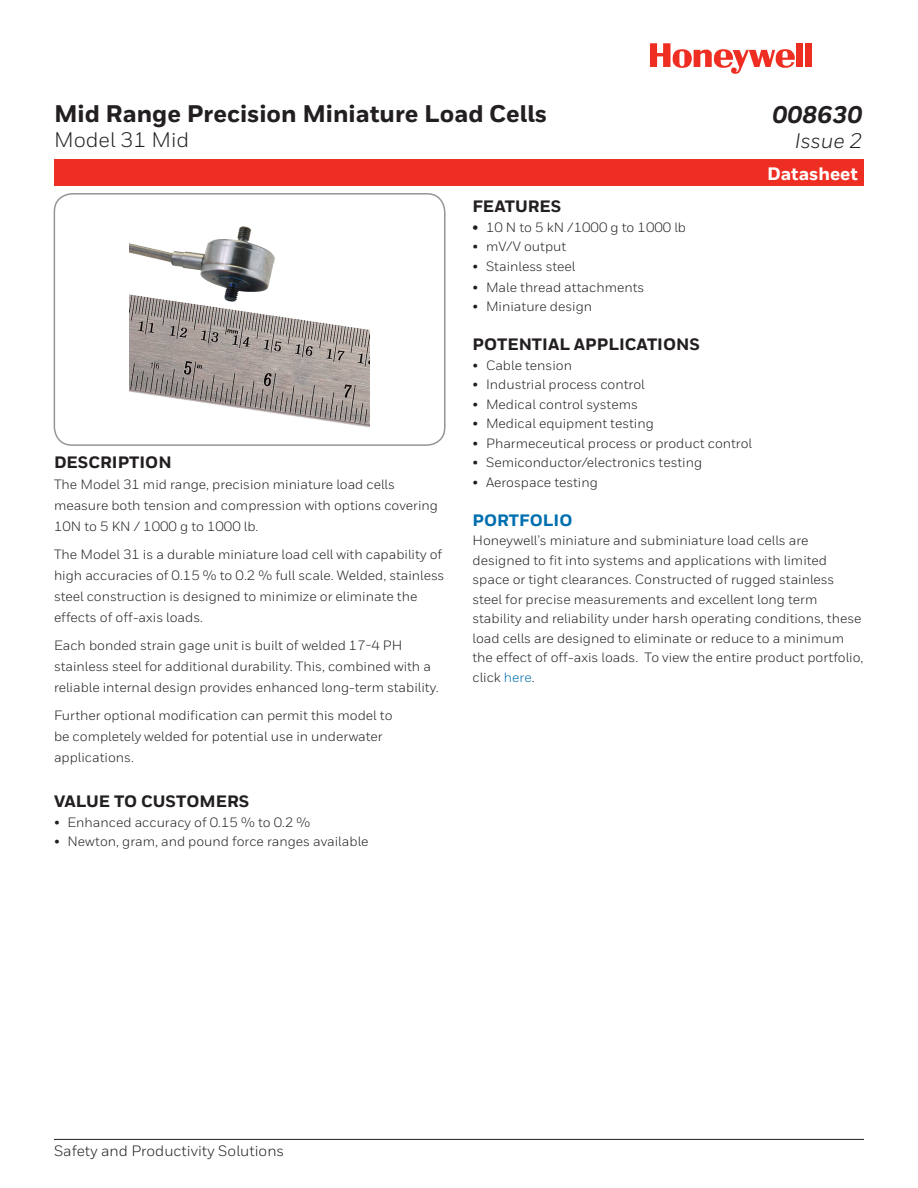
<style>
.page{position:relative;width:918px;height:1188px;background:#fff}
.page>*{position:absolute;margin:0;border:0;box-sizing:border-box;transform-origin:0 0}
.t1{font:800 24px "Honeywell Sans";color:#231f20}
.t2{font:italic 800 24px "Honeywell Sans";color:#231f20}
.t3{font:21px "Honeywell Sans";color:#231f20}
.t4{font:italic 21px "Honeywell Sans";letter-spacing:-.005em;color:#231f20}
.t5{font:800 18px "Honeywell Sans";color:#fff}
.subhead_-_caps_-_11{font:800 16.5px "Honeywell Sans";color:#231f20}
.t6{font:800 16.5px "Honeywell Sans";color:#006faf}
.t7{font:15px "Honeywell Sans";color:#231f20}
.text_bullets_-_first{font:13.5px/21px "Honeywell Sans";color:#231f20}
.s1{font-weight:800}
.s2{color:#006faf}
</style>
<div class="page">
<div style="left:54px;top:193px;width:392px;height:253px;border:2px solid #939598;border-radius:18px"></div>
<div style="left:797px;top:43px;width:6px;height:24px;background:#ee2e22"></div>
<div style="left:806px;top:43px;width:6px;height:24px;background:#ee2e22"></div>
<svg style="left:650px;top:43px;width:145px;height:31px"></svg>
<div style="left:54px;top:159px;width:810px;height:27px;background:#ee2e22"></div>
<hr style="left:54px;top:1139px;width:810px;height:1px;background:#231f20">
<img style="left:130px;top:226px;width:239px;height:202px">
<p class="t1" style="left:54px;top:99px;width:495px">Mid Range Precision Miniature Load Cells</p>
<p class="t3" style="left:54px;top:128px;width:137px">Model 31 Mid</p>
<p class="t2" style="left:772px;top:100px;width:91px">008630</p>
<p class="t4" style="left:795px;top:128px;width:69px">Issue 2</p>
<p class="t5" style="left:767px;top:163px;width:92px">Datasheet</p>
<p class="subhead_-_caps_-_11" style="left:54px;top:453px;width:119px">DESCRIPTION</p>
<p class="text_bullets_-_first" style="left:54px;top:474px;width:386px">The Model 31 mid range, precision miniature load cells measure both tension and compression with options covering<br>10N to 5 KN / 1000 g to 1000 lb.</p>
<p class="text_bullets_-_first" style="left:54px;top:544px;width:392px">The Model 31 is a durable miniature load cell with capability of high accuracies of 0.15 % to 0.2 % full scale. Welded, stainless steel construction is designed to minimize or eliminate the effects of off-axis loads.</p>
<p class="text_bullets_-_first" style="left:54px;top:635px;width:386px">Each bonded strain gage unit is built of welded 17-4 PH stainless steel for additional durability. This, combined with a reliable internal design provides enhanced long-term stability.</p>
<p class="text_bullets_-_first" style="left:54px;top:705px;width:340px">Further optional modification can permit this model to be completely welded for potential use in underwater applications.</p>
<p class="subhead_-_caps_-_11" style="left:54px;top:792px;width:197px">VALUE TO CUSTOMERS</p>
<p class="text_bullets_-_first" style="left:54px;top:812px;width:258px">• Enhanced accuracy of 0.15 % to 0.2 %</p>
<p class="text_bullets_-_first" style="left:54px;top:831px;width:316px">• Newton, gram, and pound force ranges available</p>
<p class="subhead_-_caps_-_11" style="left:472px;top:196px;width:90px">FEATURES</p>
<p class="text_bullets_-_first" style="left:472px;top:216px;width:215px"><span class="s1">•</span> 10 N to 5 kN /1000 g to 1000 lb</p>
<p class="text_bullets_-_first" style="left:472px;top:236px;width:95px">• mV/V output</p>
<p class="text_bullets_-_first" style="left:472px;top:255px;width:104px">• Stainless steel</p>
<p class="text_bullets_-_first" style="left:472px;top:276px;width:173px">• Male thread attachments</p>
<p class="text_bullets_-_first" style="left:472px;top:296px;width:121px">• Miniature design</p>
<p class="subhead_-_caps_-_11" style="left:472px;top:334px;width:229px">POTENTIAL APPLICATIONS</p>
<p class="text_bullets_-_first" style="left:472px;top:354px;width:101px">• Cable tension</p>
<p class="text_bullets_-_first" style="left:472px;top:374px;width:174px">• Industrial process control</p>
<p class="text_bullets_-_first" style="left:472px;top:393px;width:167px">• Medical control systems</p>
<p class="text_bullets_-_first" style="left:472px;top:413px;width:183px">• Medical equipment testing</p>
<p class="text_bullets_-_first" style="left:472px;top:432px;width:281px">• Pharmeceutical process or product control</p>
<p class="text_bullets_-_first" style="left:472px;top:452px;width:231px">• Semiconductor/electronics testing</p>
<p class="text_bullets_-_first" style="left:472px;top:471px;width:127px">• Aerospace testing</p>
<p class="t6" style="left:472px;top:510px;width:101px">PORTFOLIO</p>
<p class="text_bullets_-_first" style="left:472px;top:531px;width:393px;line-height:19.5px">Honeywell’s miniature and subminiature load cells are designed to fit into systems and applications with limited space or tight clearances. Constructed of rugged stainless steel for precise measurements and excellent long term stability and reliability under harsh operating conditions, these load cells are designed to eliminate or reduce to a minimum the effect of off-axis loads. To view the entire product portfolio, click <span class="s2">here</span>.</p>
<p class="t7" style="left:54px;top:1142px;width:232px">Safety and Productivity Solutions</p>
</div>
